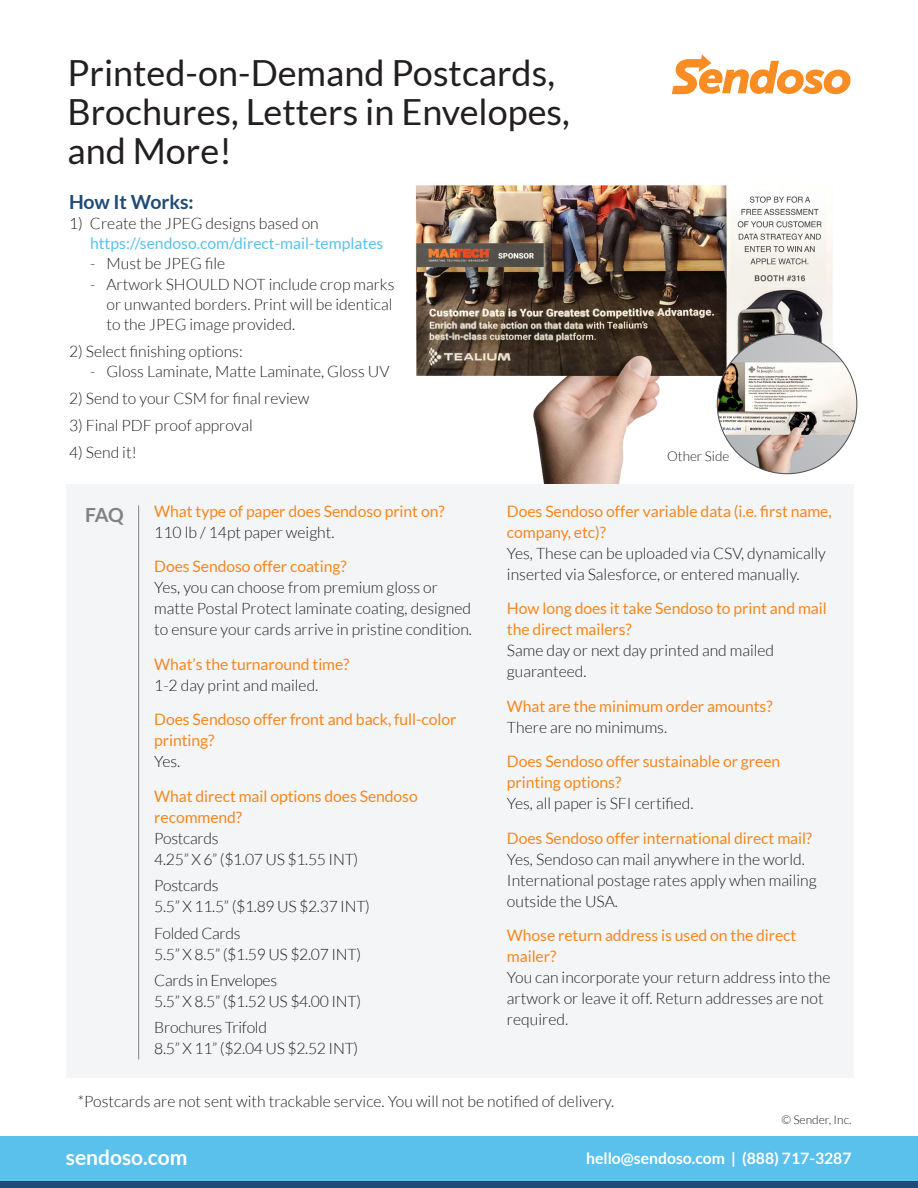
<style>
.page{position:relative;width:918px;height:1188px;background:#fff}
.page>*{position:absolute;margin:0;border:0;box-sizing:border-box;transform-origin:0 0}
.t1{font:36px/39px "Lato";color:#231f20}
.body_text{font:700 21px "Lato";color:#fff}
.body_text-2{font:700 19.5px "Lato";letter-spacing:-.005em;color:#1e4c77}
.Subheaders_1{font:700 19.5px "Lato";color:#808285}
.body_text-3{font:300 15.75px/21px "Lato";color:#231f20}
.Questions{font:15.75px/21px "Lato";letter-spacing:-.005em;color:#f5871f}
.body_text-4{font:15.75px/20.2px "Lato";color:#59c1ec}
.body_text-5{font:700 15.75px "Lato";color:#fff}
.body_text-6{font:300 13.5px "Lato";color:#231f20}
.body_text-7{font:300 12px "Lato";color:#231f20}
.s1{font-weight:300;color:#231f20}
</style>
<div class="page">
<div style="left:0;top:1136px;width:918px;height:48px;background:#59c1ec"></div>
<div style="left:0;top:1182px;width:918px;height:6px;background:#1e4c77"></div>
<svg style="left:672px;top:54px;width:179px;height:40px"></svg>
<img style="left:415px;top:185px;width:419px;height:299px">
<div style="left:67px;top:484px;width:787px;height:594px;background:#f3f5f6"></div>
<hr style="left:138px;top:505px;width:1px;height:554px;background:#808285">
<img style="left:717px;top:334px;width:140px;height:140px;border-radius:70px">
<p class="t1" style="left:68px;top:54px;width:504px">Printed-on-Demand Postcards,<br>Brochures, Letters in Envelopes, and More!</p>
<p class="body_text-2" style="left:69px;top:190px;width:126px">How It Works:</p>
<p class="body_text-4" style="left:90px;top:213px;width:295px;text-indent:-21px"><span class="s1">1) Create the JPEG designs based on </span>https://sendoso.com/direct-mail-templates</p>
<p class="body_text-3" style="left:90px;top:253px;width:137px">- Must be JPEG file</p>
<p class="body_text-3" style="left:106px;top:274px;width:289px;line-height:20.2px;text-indent:-16px">- Artwork SHOULD NOT include crop marks or unwanted borders. Print will be identical to the JPEG image provided.</p>
<p class="body_text-3" style="left:69px;top:341px;width:175px">2) Select finishing options:</p>
<p class="body_text-3" style="left:90px;top:361px;width:301px">- Gloss Laminate, Matte Laminate, Gloss UV</p>
<p class="body_text-3" style="left:69px;top:388px;width:242px">2) Send to your CSM for final review</p>
<p class="body_text-3" style="left:69px;top:415px;width:186px">3) Final PDF proof approval</p>
<p class="body_text-3" style="left:69px;top:442px;width:69px">4) Send it!</p>
<p class="body_text-6" style="left:667px;top:449px;width:64px">Other Side</p>
<p class="Subheaders_1" style="left:85px;top:503px;width:40px">FAQ</p>
<p class="Questions" style="left:154px;top:500px;width:292px">What type of paper does Sendoso print on?</p>
<p class="body_text-3" style="left:154px;top:522px;width:182px">110 lb / 14pt paper weight.</p>
<p class="Questions" style="left:154px;top:556px;width:194px">Does Sendoso offer coating?</p>
<p class="body_text-3" style="left:154px;top:577px;width:319px">Yes, you can choose from premium gloss or matte Postal Protect laminate coating, designed to ensure your cards arrive in pristine condition.</p>
<p class="Questions" style="left:154px;top:653px;width:197px">What’s the turnaround time?</p>
<p class="body_text-3" style="left:154px;top:675px;width:166px">1-2 day print and mailed.</p>
<p class="Questions" style="left:154px;top:709px;width:304px">Does Sendoso offer front and back, full-color printing?</p>
<p class="body_text-3" style="left:154px;top:751px;width:28px">Yes.</p>
<p class="Questions" style="left:154px;top:785px;width:265px">What direct mail options does Sendoso recommend?</p>
<p class="body_text-3" style="left:154px;top:828px;width:206px">Postcards<br>4.25” X 6” ($1.07 US $1.55 INT)</p>
<p class="body_text-3" style="left:154px;top:875px;width:217px">Postcards<br>5.5” X 11.5” ($1.89 US $2.37 INT)</p>
<p class="body_text-3" style="left:154px;top:922px;width:208px">Folded Cards<br>5.5” X 8.5” ($1.59 US $2.07 INT)</p>
<p class="body_text-3" style="left:154px;top:970px;width:208px">Cards in Envelopes<br>5.5” X 8.5” ($1.52 US $4.00 INT)</p>
<p class="body_text-3" style="left:154px;top:1017px;width:206px">Brochures Trifold<br>8.5” X 11” ($2.04 US $2.52 INT)</p>
<p class="Questions" style="left:507px;top:500px;width:326px">Does Sendoso offer variable data (i.e. first name, company, etc)?</p>
<p class="body_text-3" style="left:507px;top:543px;width:320px">Yes, These can be uploaded via CSV, dynamically inserted via Salesforce, or entered manually.</p>
<p class="Questions" style="left:507px;top:598px;width:321px">How long does it take Sendoso to print and mail the direct mailers?</p>
<p class="body_text-3" style="left:507px;top:640px;width:269px">Same day or next day printed and mailed guaranteed.</p>
<p class="Questions" style="left:507px;top:695px;width:267px">What are the minimum order amounts?</p>
<p class="body_text-3" style="left:507px;top:717px;width:162px">There are no minimums.</p>
<p class="Questions" style="left:507px;top:751px;width:275px">Does Sendoso offer sustainable or green printing options?</p>
<p class="body_text-3" style="left:507px;top:793px;width:188px">Yes, all paper is SFI certified.</p>
<p class="Questions" style="left:507px;top:827px;width:307px">Does Sendoso offer international direct mail?</p>
<p class="body_text-3" style="left:507px;top:849px;width:311px">Yes, Sendoso can mail anywhere in the world.<br>International postage rates apply when mailing outside the USA.</p>
<p class="Questions" style="left:507px;top:925px;width:291px">Whose return address is used on the direct mailer?</p>
<p class="body_text-3" style="left:507px;top:967px;width:325px">You can incorporate your return address into the artwork or leave it off. Return addresses are not required.</p>
<p class="body_text-3" style="left:78px;top:1091px;width:538px">*Postcards are not sent with trackable service. You will not be notified of delivery.</p>
<p class="body_text-7" style="left:781px;top:1114px;width:72px">© Sender, Inc.</p>
<p class="body_text" style="left:66px;top:1145px;width:123px">sendoso.com</p>
<p class="body_text-5" style="left:586px;top:1150px;width:267px">hello@sendoso.com | (888) 717-3287</p>
</div>
